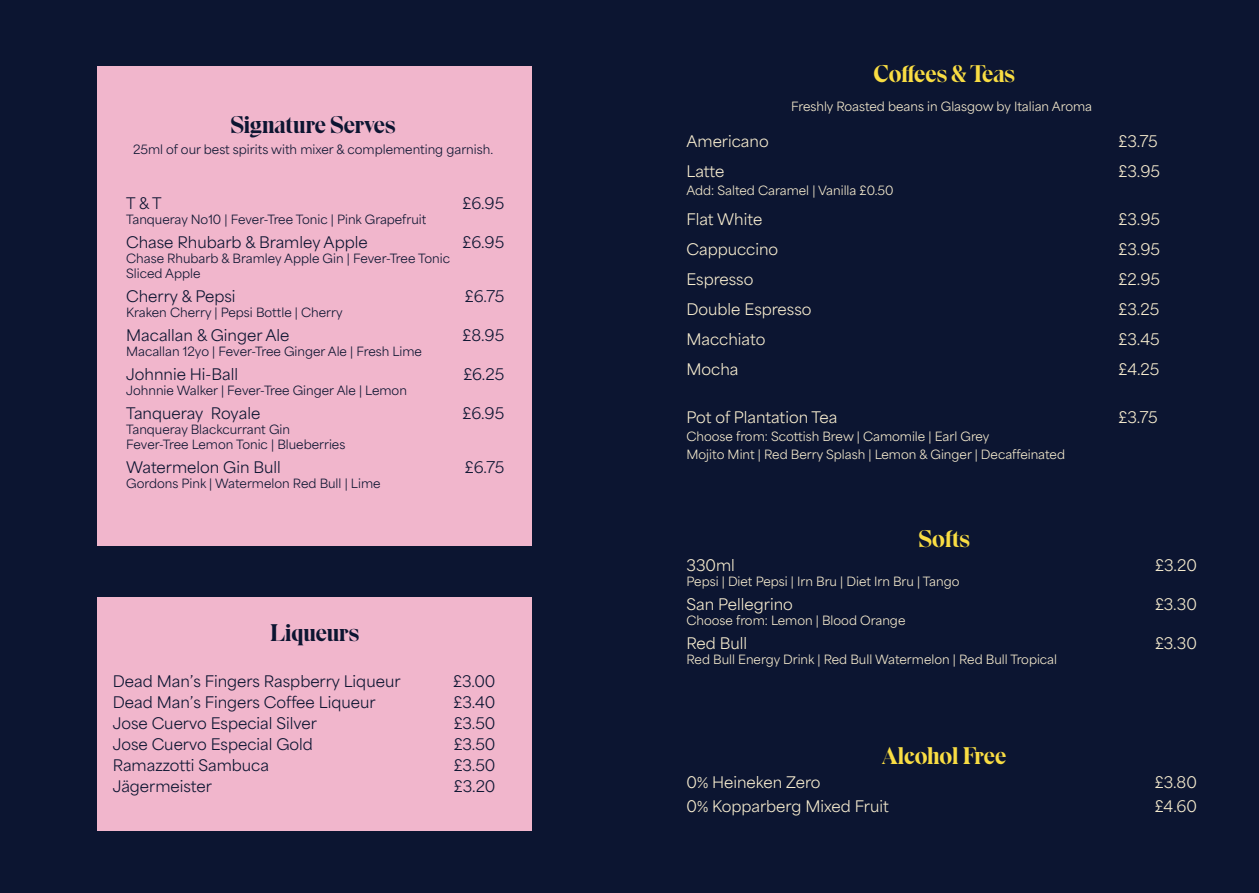
<style>
.page{position:relative;width:1259px;height:893px;background:#0c1531}
.page>*{position:absolute;margin:0;border:0;box-sizing:border-box;transform-origin:0 0}
.t1{font:24px "Eksell Display Large";color:#f9dd43}
.t2{font:24px "Eksell Display Large";letter-spacing:-.005em;color:#0c1531}
.t3{font:15px "Area Normal";color:#0c1531}
.t4{font:15px "Area Normal";color:#f7eccf}
.t5{font:12px/15px "Area Normal";color:#0c1531}
.t6{font:12px/18px "Area Normal";color:#f7eccf}
</style>
<div class="page">
<div style="left:97px;top:66px;width:435px;height:479px;background:#f1b6cc"></div>
<div style="left:97px;top:597px;width:435px;height:233px;background:#f1b6cc"></div>
<h1 class="t2" style="left:230px;top:111px;width:167px">Signature Serves</h1>
<p class="t5" style="left:133px;top:140px;width:362px">25ml of our best spirits with mixer &amp; complementing garnish.</p>
<p class="t3" style="left:126px;top:190px;width:37px">T &amp; T</p>
<p class="t3" style="left:462px;top:190px;width:43px">£6.95</p>
<p class="t5" style="left:126px;top:210px;width:302px">Tanqueray No10 | Fever-Tree Tonic | Pink Grapefruit</p>
<p class="t3" style="left:126px;top:229px;width:243px">Chase Rhubarb &amp; Bramley Apple</p>
<p class="t3" style="left:462px;top:229px;width:43px">£6.95</p>
<p class="t5" style="left:126px;top:249px;width:325px">Chase Rhubarb &amp; Bramley Apple Gin | Fever-Tree Tonic<br>Sliced Apple</p>
<p class="t3" style="left:126px;top:283px;width:111px">Cherry &amp; Pepsi</p>
<p class="t3" style="left:465px;top:283px;width:41px">£6.75</p>
<p class="t5" style="left:126px;top:303px;width:218px">Kraken Cherry | Pepsi Bottle | Cherry</p>
<p class="t3" style="left:126px;top:322px;width:165px">Macallan &amp; Ginger Ale</p>
<p class="t3" style="left:462px;top:322px;width:43px">£8.95</p>
<p class="t5" style="left:126px;top:342px;width:297px">Macallan 12yo | Fever-Tree Ginger Ale | Fresh Lime</p>
<p class="t3" style="left:126px;top:361px;width:113px">Johnnie Hi-Ball</p>
<p class="t3" style="left:463px;top:361px;width:42px">£6.25</p>
<p class="t5" style="left:126px;top:381px;width:282px">Johnnie Walker | Fever-Tree Ginger Ale | Lemon</p>
<p class="t3" style="left:126px;top:400px;width:136px">Tanqueray Royale</p>
<p class="t3" style="left:462px;top:400px;width:43px">£6.95</p>
<p class="t5" style="left:126px;top:420px;width:221px">Tanqueray Blackcurrant Gin<br>Fever-Tree Lemon Tonic | Blueberries</p>
<p class="t3" style="left:126px;top:454px;width:156px">Watermelon Gin Bull</p>
<p class="t3" style="left:465px;top:454px;width:41px">£6.75</p>
<p class="t5" style="left:126px;top:474px;width:256px">Gordons Pink | Watermelon Red Bull | Lime</p>
<h1 class="t2" style="left:270px;top:619px;width:91px">Liqueurs</h1>
<p class="t3" style="left:113px;top:668px;width:289px">Dead Man’s Fingers Raspberry Liqueur</p>
<p class="t3" style="left:453px;top:668px;width:44px">£3.00</p>
<p class="t3" style="left:113px;top:689px;width:264px">Dead Man’s Fingers Coffee Liqueur</p>
<p class="t3" style="left:453px;top:689px;width:44px">£3.40</p>
<p class="t3" style="left:113px;top:710px;width:206px">Jose Cuervo Especial Silver</p>
<p class="t3" style="left:454px;top:710px;width:43px">£3.50</p>
<p class="t3" style="left:113px;top:731px;width:202px">Jose Cuervo Especial Gold</p>
<p class="t3" style="left:454px;top:731px;width:43px">£3.50</p>
<p class="t3" style="left:113px;top:752px;width:158px">Ramazzotti Sambuca</p>
<p class="t3" style="left:454px;top:752px;width:43px">£3.50</p>
<p class="t3" style="left:113px;top:773px;width:101px">Jägermeister</p>
<p class="t3" style="left:454px;top:773px;width:43px">£3.20</p>
<h1 class="t1" style="left:873px;top:60px;width:143px">Coffees &amp; Teas</h1>
<p class="t6" style="left:791px;top:96px;width:302px">Freshly Roasted beans in Glasgow by Italian Aroma</p>
<p class="t4" style="left:686px;top:128px;width:84px">Americano</p>
<p class="t4" style="left:1118px;top:128px;width:40px">£3.75</p>
<p class="t4" style="left:686px;top:158px;width:39px">Latte</p>
<p class="t4" style="left:1118px;top:158px;width:43px">£3.95</p>
<p class="t6" style="left:686px;top:180px;width:209px">Add: Salted Caramel | Vanilla £0.50</p>
<p class="t4" style="left:686px;top:206px;width:77px">Flat White</p>
<p class="t4" style="left:1118px;top:206px;width:43px">£3.95</p>
<p class="t4" style="left:686px;top:236px;width:93px">Cappuccino</p>
<p class="t4" style="left:1118px;top:236px;width:43px">£3.95</p>
<p class="t4" style="left:686px;top:266px;width:68px">Espresso</p>
<p class="t4" style="left:1118px;top:266px;width:43px">£2.95</p>
<p class="t4" style="left:686px;top:296px;width:126px">Double Espresso</p>
<p class="t4" style="left:1118px;top:296px;width:42px">£3.25</p>
<p class="t4" style="left:686px;top:326px;width:80px">Macchiato</p>
<p class="t4" style="left:1118px;top:326px;width:43px">£3.45</p>
<p class="t4" style="left:686px;top:356px;width:53px">Mocha</p>
<p class="t4" style="left:1118px;top:356px;width:42px">£4.25</p>
<p class="t4" style="left:686px;top:404px;width:152px">Pot of Plantation Tea</p>
<p class="t4" style="left:1118px;top:404px;width:40px">£3.75</p>
<p class="t6" style="left:686px;top:426px;width:380px">Choose from: Scottish Brew | Camomile | Earl Grey<br>Mojito Mint | Red Berry Splash | Lemon &amp; Ginger | Decaffeinated</p>
<h1 class="t1" style="left:918px;top:525px;width:53px">Softs</h1>
<p class="t4" style="left:686px;top:552px;width:50px">330ml</p>
<p class="t4" style="left:1155px;top:552px;width:43px">£3.20</p>
<p class="t6" style="left:686px;top:571px;width:274px">Pepsi | Diet Pepsi | Irn Bru | Diet Irn Bru | Tango</p>
<p class="t4" style="left:686px;top:591px;width:108px">San Pellegrino</p>
<p class="t4" style="left:1155px;top:591px;width:43px">£3.30</p>
<p class="t6" style="left:686px;top:610px;width:220px">Choose from: Lemon | Blood Orange</p>
<p class="t4" style="left:686px;top:630px;width:62px">Red Bull</p>
<p class="t4" style="left:1155px;top:630px;width:43px">£3.30</p>
<p class="t6" style="left:686px;top:649px;width:372px">Red Bull Energy Drink | Red Bull Watermelon | Red Bull Tropical</p>
<h1 class="t1" style="left:882px;top:742px;width:126px">Alcohol Free</h1>
<p class="t4" style="left:686px;top:769px;width:135px">0% Heineken Zero</p>
<p class="t4" style="left:1155px;top:769px;width:43px">£3.80</p>
<p class="t4" style="left:686px;top:793px;width:204px">0% Kopparberg Mixed Fruit</p>
<p class="t4" style="left:1154px;top:793px;width:44px">£4.60</p>
</div>
